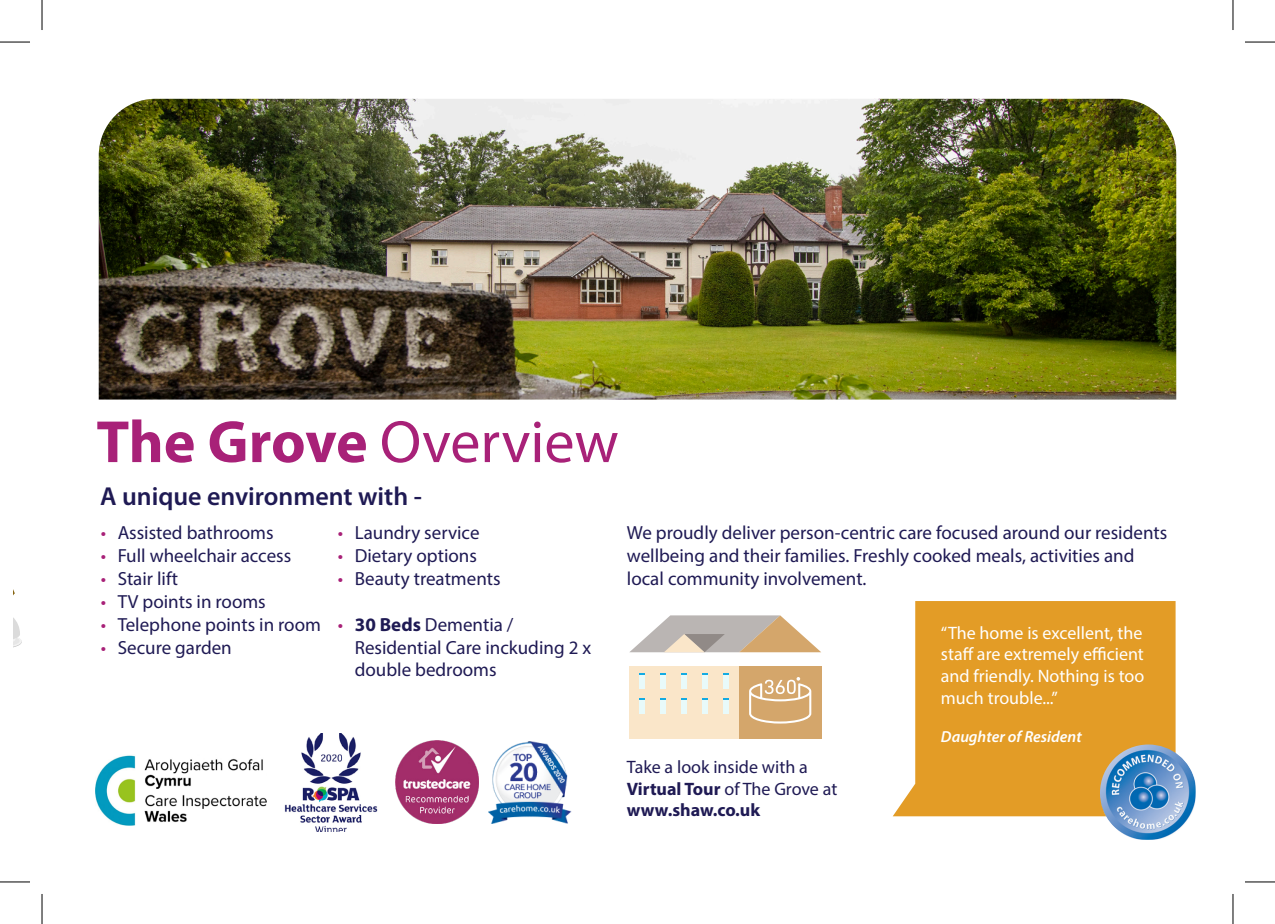
<style>
.page{position:relative;width:1275px;height:924px;background:#fff}
.page>*{position:absolute;margin:0;border:0;box-sizing:border-box;transform-origin:0 0}
.t1{font:700 60px "Myriad Pro";letter-spacing:-.01em;color:#a82178}
.t2{font:600 26px "Myriad Pro";color:#1f1a54}
.t3{font:19px/22.8px "Myriad Pro";color:#1f1a54}
.t4{font:18px/21.6px "Myriad Pro";color:#fff;text-align:justify}
.t5{font:18px/21.6px "Myriad Pro";color:#1f1a54}
.t6{font:italic 600 16px "Myriad Pro";color:#fff}
.s1{font-weight:400}
.s2{color:#a82178}
.s3{font-weight:700}
</style>
<div class="page">
<img style="left:99px;top:99px;width:1077px;height:300px">
<img style="left:395px;top:740px;width:84px;height:83px">
<div style="left:629px;top:665px;width:110px;height:73px;background:#fae6c9"></div>
<div style="left:739px;top:665px;width:82px;height:73px;background:#d4a66b"></div>
<svg style="left:630px;top:615px;width:191px;height:37px"></svg>
<div style="left:640px;top:674px;width:5px;height:14px;background:#e8fafa"></div>
<div style="left:661px;top:674px;width:5px;height:14px;background:#e8fafa"></div>
<div style="left:682px;top:674px;width:5px;height:14px;background:#e8fafa"></div>
<div style="left:703px;top:674px;width:5px;height:14px;background:#e8fafa"></div>
<div style="left:724px;top:674px;width:5px;height:14px;background:#e8fafa"></div>
<div style="left:640px;top:699px;width:5px;height:14px;background:#e8fafa"></div>
<div style="left:661px;top:699px;width:5px;height:14px;background:#e8fafa"></div>
<div style="left:682px;top:699px;width:5px;height:14px;background:#e8fafa"></div>
<div style="left:703px;top:699px;width:5px;height:14px;background:#e8fafa"></div>
<div style="left:724px;top:699px;width:5px;height:14px;background:#e8fafa"></div>
<svg style="left:749px;top:677px;width:62px;height:46px"></svg>
<svg style="left:893px;top:601px;width:282px;height:214px;background:#e5a437"></svg>
<img style="left:489px;top:741px;width:82px;height:82px">
<img style="left:284px;top:733px;width:94px;height:98px">
<svg style="left:14px;top:591px;width:8px;height:56px"></svg>
<img style="left:1100px;top:744px;width:95px;height:95px">
<img style="left:95px;top:755px;width:172px;height:69px">
<hr style="left:0;top:42px;width:30px;height:1px;background:#000">
<hr style="left:1245px;top:42px;width:30px;height:1px;background:#000">
<hr style="left:0;top:881px;width:30px;height:1px;background:#000">
<hr style="left:1245px;top:881px;width:30px;height:1px;background:#000">
<hr style="left:42px;top:0;width:1px;height:30px;background:#000">
<hr style="left:42px;top:893px;width:1px;height:30px;background:#000">
<hr style="left:1232px;top:0;width:1px;height:30px;background:#000">
<hr style="left:1232px;top:893px;width:1px;height:30px;background:#000">
<p class="t1" style="left:96px;top:402px;width:524px">The Grove <span class="s1">Overview</span></p>
<p class="t2" style="left:100px;top:479px;width:323px">A unique environment with -</p>
<p class="t3" style="left:101px;top:521px;width:174px"><span class="s2">•</span> Assisted bathrooms</p>
<p class="t3" style="left:101px;top:544px;width:192px"><span class="s2">•</span> Full wheelchair access</p>
<p class="t3" style="left:101px;top:566px;width:79px"><span class="s2">•</span> Stair lift</p>
<p class="t3" style="left:101px;top:589px;width:167px"><span class="s2">•</span> TV points in rooms</p>
<p class="t3" style="left:101px;top:612px;width:222px"><span class="s2">•</span> Telephone points in room</p>
<p class="t3" style="left:101px;top:635px;width:133px"><span class="s2">•</span> Secure garden</p>
<p class="t3" style="left:338px;top:521px;width:143px"><span class="s2">•</span> Laundry service</p>
<p class="t3" style="left:338px;top:544px;width:141px"><span class="s2">•</span> Dietary options</p>
<p class="t3" style="left:338px;top:566px;width:164px"><span class="s2">•</span> Beauty treatments</p>
<p class="t3" style="left:355px;top:612px;width:238px;text-indent:-17px"><span class="s2">•</span> <span class="s3">30 Beds</span> Dementia /<br>Residential Care inckuding 2 x double bedrooms</p>
<p class="t3" style="left:627px;top:521px;width:542px">We proudly deliver person-centric care focused around our residents wellbeing and their families. Freshly cooked meals, activities and local community involvement.</p>
<p class="t4" style="left:941px;top:621px;width:205px">“The home is excellent, the staff are extremely efficient and friendly. Nothing is too much trouble...”</p>
<p class="t6" style="left:941px;top:726px;width:142px">Daughter of Resident</p>
<p class="t5" style="left:627px;top:755px;width:212px">Take a look inside with a<br><span class="s3">Virtual Tour</span> of The Grove at <span class="s3">www.shaw.co.uk</span></p>
</div>
